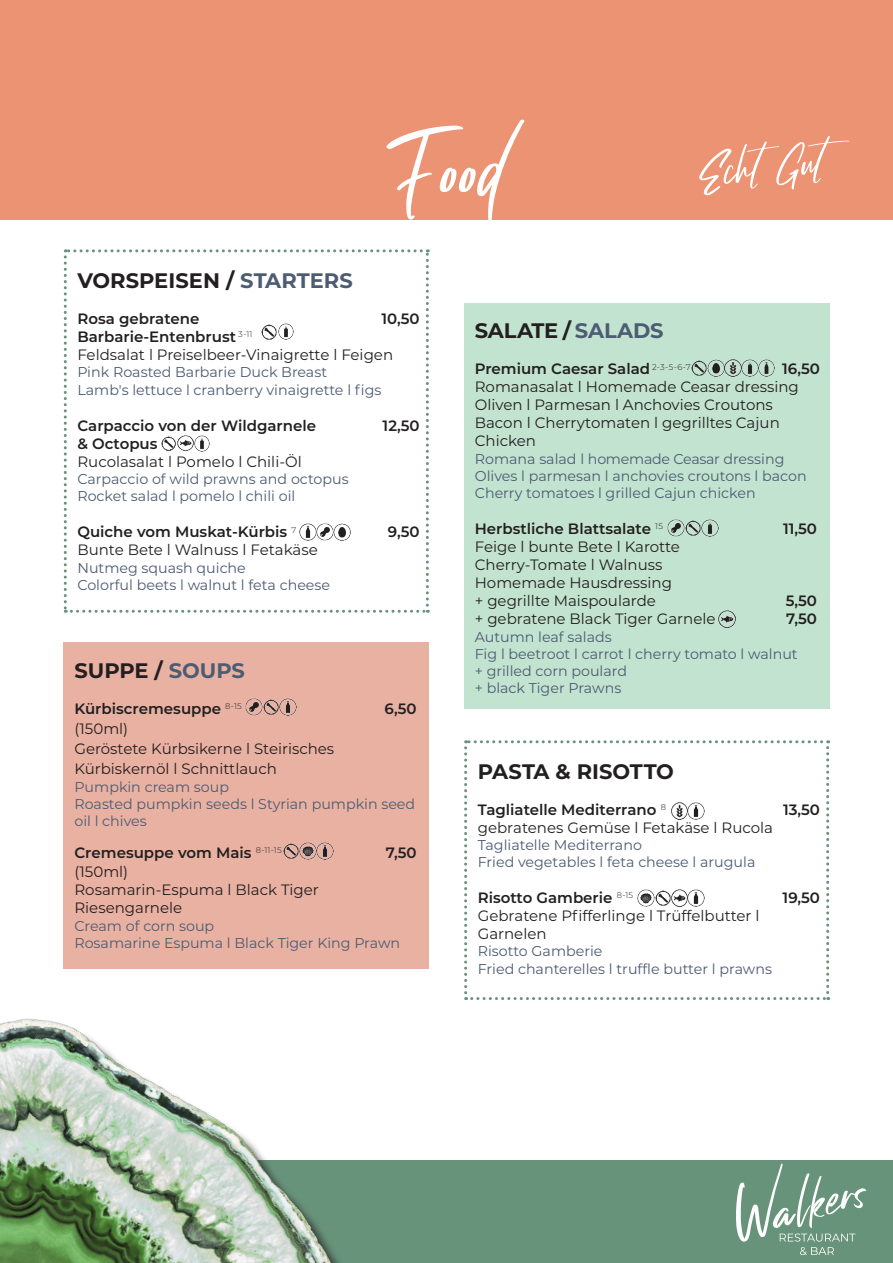
<style>
.page{position:relative;width:893px;height:1263px;background:#fff}
.page>*{position:absolute;margin:0;border:0;box-sizing:border-box;transform-origin:0 0}
.Headline_Speisen_Hea{font:64.5px "Hollanda";color:#fff}
.Headline_Speisen{font:700 21px "Montserrat";letter-spacing:.005em;color:#231f20}
.Absatzformat_1{font:700 21px "Montserrat";letter-spacing:-.01em;color:#231f20}
.Gericht_Beschreibung{font:15px/18px "Montserrat";color:#231f20}
.Gericht_erste_Zeile{font:600 15px "Montserrat";color:#231f20}
.Gericht_erste_Zeile-2{font:15px/18px "Montserrat";color:#231f20}
.Gericht{font:600 15px "Montserrat";color:#231f20}
.Gericht_Beschreibung-2{font:600 15px "Montserrat";color:#231f20}
.Gericht-2{font:15px "Montserrat";color:#231f20}
.Gericht_Beschreibung-3{font:14.25px/17.2px "Montserrat";color:#4c5c73}
.s1{color:#4c5c73}
.s2{font-weight:600}
</style>
<div class="page">
<div style="left:0;top:1160px;width:893px;height:103px;background:#68937b"></div>
<svg style="left:736px;top:1164px;width:130px;height:91px"></svg>
<div style="left:0;top:104px;width:893px;height:115px;background:#eb9372"></div>
<img style="left:0;top:965px;width:340px;height:298px">
<div style="left:0;top:0;width:893px;height:115px;background:#eb9372"></div>
<svg style="left:699px;top:136px;width:150px;height:59px"></svg>
<svg style="left:64px;top:249px;width:365px;height:364px"></svg>
<img style="left:260px;top:324px;width:34px;height:17px">
<img style="left:161px;top:435px;width:15px;height:16px">
<img style="left:178px;top:436px;width:15px;height:15px">
<img style="left:195px;top:436px;width:14px;height:15px">
<img style="left:300px;top:523px;width:50px;height:17px">
<div style="left:464px;top:303px;width:365px;height:405px;background:#c2e3cf"></div>
<img style="left:691px;top:359px;width:84px;height:17px">
<img style="left:718px;top:610px;width:17px;height:17px">
<img style="left:668px;top:520px;width:50px;height:16px">
<div style="left:64px;top:642px;width:365px;height:327px;background:#e9b1a2"></div>
<img style="left:246px;top:699px;width:50px;height:16px">
<img style="left:283px;top:842px;width:50px;height:17px">
<svg style="left:464px;top:740px;width:365px;height:260px"></svg>
<img style="left:671px;top:802px;width:34px;height:17px">
<img style="left:637px;top:889px;width:68px;height:17px">
<p class="Headline_Speisen_Hea" style="left:386px;top:160px;width:122px">Food</p>
<p class="Headline_Speisen" style="left:77px;top:265px;width:277px">VORSPEISEN / <span class="s1">STARTERS</span></p>
<p class="Gericht_erste_Zeile" style="left:77px;top:308px;width:124px">Rosa gebratene</p>
<p class="Gericht_erste_Zeile" style="left:382px;top:308px;width:40px">10,50</p>
<p class="Gericht_erste_Zeile-2" style="left:77px;top:327px;width:317px"><span class="s2">Barbarie-Entenbrust</span> <sup>3-11<br></sup>Feldsalat l Preiselbeer-Vinaigrette l Feigen</p>
<p class="Gericht_Beschreibung-3" style="left:77px;top:362px;width:306px;line-height:18px">Pink Roasted Barbarie Duck Breast<br>Lamb's lettuce l cranberry vinaigrette l figs</p>
<p class="Gericht_erste_Zeile" style="left:77px;top:415px;width:240px">Carpaccio von der Wildgarnele</p>
<p class="Gericht_erste_Zeile" style="left:383px;top:415px;width:39px">12,50</p>
<p class="Gericht_erste_Zeile" style="left:77px;top:433px;width:82px">&amp; Octopus</p>
<p class="Gericht_Beschreibung" style="left:77px;top:452px;width:226px">Rucolasalat l Pomelo l Chili-Öl</p>
<p class="Gericht_Beschreibung-3" style="left:77px;top:470px;width:273px">Carpaccio of wild prawns and octopus</p>
<p class="Gericht_Beschreibung-3" style="left:77px;top:487px;width:219px">Rocket salad l pomelo l chili oil</p>
<p class="Gericht_erste_Zeile" style="left:77px;top:521px;width:220px">Quiche vom Muskat-Kürbis <sup>7</sup></p>
<p class="Gericht_erste_Zeile" style="left:388px;top:521px;width:33px">9,50</p>
<p class="Gericht_erste_Zeile-2" style="left:77px;top:540px;width:242px">Bunte Bete l Walnuss l Fetakäse</p>
<p class="Gericht_Beschreibung-3" style="left:77px;top:558px;width:254px">Nutmeg squash quiche<br>Colorful beets l walnut l feta cheese</p>
<p class="Absatzformat_1" style="left:74px;top:655px;width:172px">SUPPE / <span class="s1">SOUPS</span></p>
<p class="Gericht_erste_Zeile" style="left:74px;top:698px;width:169px">Kürbiscremesuppe <sup>8-15</sup></p>
<p class="Gericht_erste_Zeile" style="left:385px;top:698px;width:34px">6,50</p>
<p class="Gericht_Beschreibung" style="left:74px;top:719px;width:55px">(150ml)</p>
<p class="Gericht_Beschreibung" style="left:74px;top:738px;width:261px;line-height:20.2px">Geröstete Kürbsikerne l Steirisches<br>Kürbiskernöl l Schnittlauch</p>
<p class="Gericht_Beschreibung-3" style="left:74px;top:777px;width:156px">Pumpkin cream soup</p>
<p class="Gericht_Beschreibung-3" style="left:74px;top:795px;width:342px">Roasted pumpkin seeds l Styrian pumpkin seed oil l chives</p>
<p class="Gericht" style="left:74px;top:842px;width:209px">Cremesuppe vom Mais <sup>8-11-15</sup></p>
<p class="Gericht" style="left:386px;top:842px;width:32px">7,50</p>
<p class="Gericht-2" style="left:74px;top:862px;width:55px">(150ml)</p>
<p class="Gericht_Beschreibung" style="left:74px;top:880px;width:246px">Rosamarin-Espuma l Black Tiger<br>Riesengarnele</p>
<p class="Gericht_Beschreibung-3" style="left:74px;top:916px;width:141px">Cream of corn soup</p>
<p class="Gericht_Beschreibung-3" style="left:74px;top:933px;width:327px">Rosamarine Espuma l Black Tiger King Prawn</p>
<p class="Absatzformat_1" style="left:475px;top:316px;width:190px">SALATE / <span class="s1">SALADS</span></p>
<p class="Gericht_erste_Zeile" style="left:475px;top:358px;width:217px">Premium Caesar Salad <sup>2-3-5-6-7</sup></p>
<p class="Gericht_erste_Zeile" style="left:782px;top:358px;width:39px">16,50</p>
<p class="Gericht_Beschreibung" style="left:475px;top:378px;width:326px">Romanasalat l Homemade Ceasar dressing<br>Oliven l Parmesan l Anchovies Croutons<br>Bacon l Cherrytomaten l gegrilltes Cajun<br>Chicken</p>
<p class="Gericht_Beschreibung-3" style="left:475px;top:449px;width:333px">Romana salad l homemade Ceasar dressing<br>Olives l parmesan l anchovies croutons l bacon<br>Cherry tomatoes l grilled Cajun chicken</p>
<p class="Gericht_erste_Zeile" style="left:475px;top:518px;width:190px">Herbstliche Blattsalate <sup>15</sup></p>
<p class="Gericht_erste_Zeile" style="left:783px;top:518px;width:35px">11,50</p>
<p class="Gericht_Beschreibung" style="left:475px;top:537px;width:207px">Feige l bunte Bete l Karotte<br>Cherry-Tomate l Walnuss</p>
<p class="Gericht_Beschreibung" style="left:475px;top:573px;width:199px">Homemade Hausdressing</p>
<p class="Gericht_Beschreibung" style="left:475px;top:591px;width:183px">+ gegrillte Maispoularde</p>
<p class="Gericht_Beschreibung-2" style="left:786px;top:590px;width:33px">5,50</p>
<p class="Gericht_Beschreibung" style="left:475px;top:609px;width:242px">+ gebratene Black Tiger Garnele</p>
<p class="Gericht_Beschreibung-2" style="left:786px;top:608px;width:32px">7,50</p>
<p class="Gericht_Beschreibung-3" style="left:475px;top:627px;width:324px">Autumn leaf salads<br>Fig l beetroot l carrot l cherry tomato l walnut</p>
<p class="Gericht_Beschreibung-3" style="left:475px;top:662px;width:154px">+ grilled corn poulard</p>
<p class="Gericht_Beschreibung-3" style="left:475px;top:679px;width:148px">+ black Tiger Prawns</p>
<p class="Headline_Speisen" style="left:478px;top:756px;width:198px">PASTA &amp; RISOTTO</p>
<p class="Gericht_erste_Zeile" style="left:478px;top:798px;width:190px">Tagliatelle Mediterrano <sup>8</sup></p>
<p class="Gericht_erste_Zeile" style="left:783px;top:798px;width:38px">13,50</p>
<p class="Gericht_Beschreibung" style="left:478px;top:818px;width:297px">gebratenes Gemüse l Fetakäse l Rucola</p>
<p class="Gericht_Beschreibung-3" style="left:478px;top:835px;width:279px">Tagliatelle Mediterrano<br>Fried vegetables l feta cheese l arugula</p>
<p class="Gericht_erste_Zeile" style="left:478px;top:887px;width:157px">Risotto Gamberie <sup>8-15</sup></p>
<p class="Gericht_erste_Zeile" style="left:783px;top:887px;width:39px">19,50</p>
<p class="Gericht_Beschreibung" style="left:478px;top:906px;width:283px">Gebratene Pfifferlinge l Trüffelbutter l<br>Garnelen</p>
<p class="Gericht_Beschreibung-3" style="left:478px;top:942px;width:126px">Risotto Gamberie</p>
<p class="Gericht_Beschreibung-3" style="left:478px;top:959px;width:296px">Fried chanterelles l truffle butter l prawns</p>
</div>
